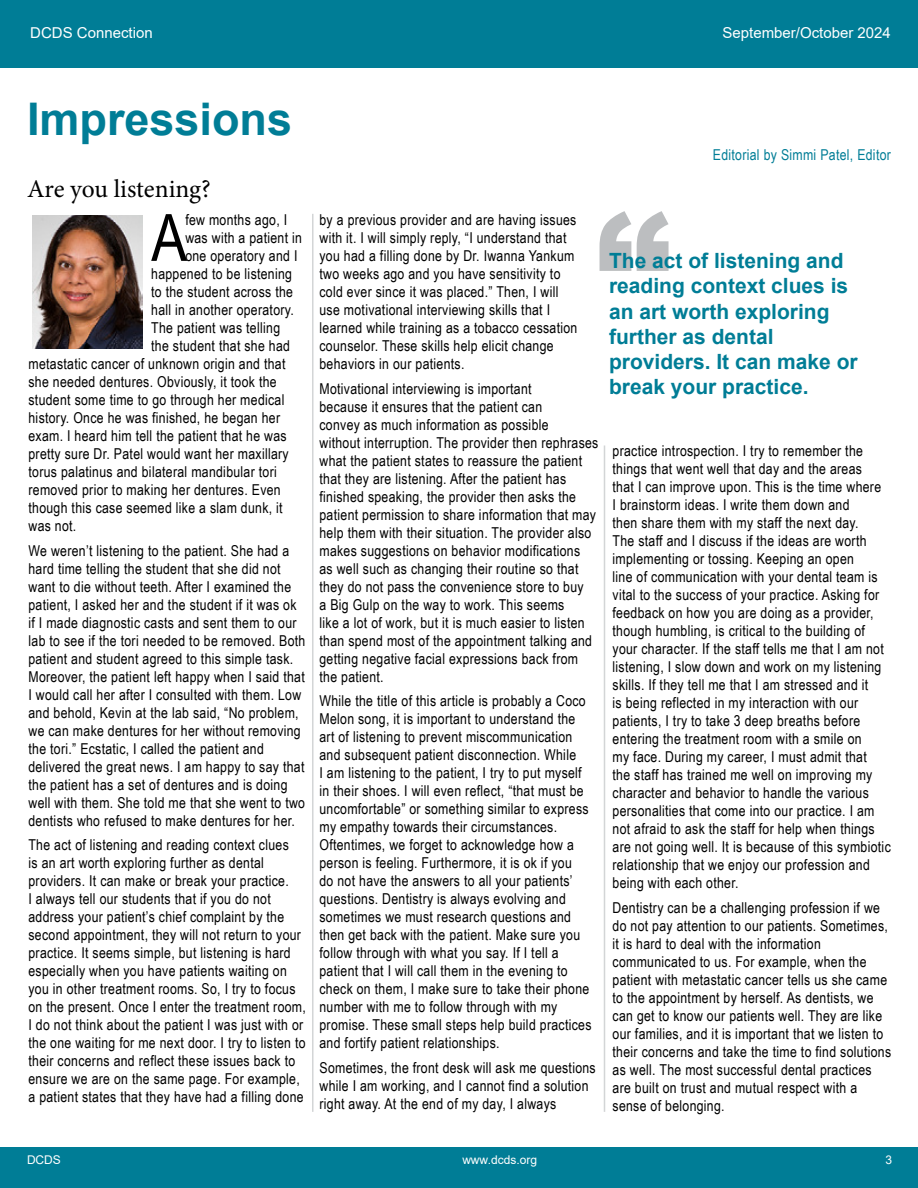
<style>
.page{position:relative;width:918px;height:1188px;background:#fff}
.page>*{position:absolute;margin:0;border:0;box-sizing:border-box;transform-origin:0 0}
.t1{font:900 150px "Arial";color:#bcbec0}
.t2{font:65.25px "Arial Narrow";color:#000}
.t3{font:700 45px "Arial";color:#007d96}
.t4{font:25.5px "Minion Pro";letter-spacing:-.005em;color:#000}
.t5{font:700 21px/25.2px "Arial";color:#007d96}
.t6{font:15px/18px "Arial Narrow";letter-spacing:.02em;color:#000}
.t7{font:15px "Arial";color:#fff}
.t8{font:15px "Arial Narrow";letter-spacing:.02em;color:#007d96}
.t9{font:12px "Arial";color:#fff}
</style>
<div class="page">
<div style="left:0;top:0;width:918px;height:60px;background:#007d96"></div>
<div style="left:0;top:51px;width:918px;height:17px;background:#007d96"></div>
<div style="left:0;top:1148px;width:918px;height:40px;background:#007d96"></div>
<hr style="left:312px;top:214px;width:2px;height:898px;background:#d3d5d6">
<hr style="left:604px;top:446px;width:1px;height:666px;background:#d3d5d6">
<img style="left:33px;top:216px;width:110px;height:133px">
<p class="t7" style="left:30px;top:22px;width:124px">DCDS Connection</p>
<p class="t7" style="left:723px;top:22px;width:170px">September/October 2024</p>
<h3 class="t3" style="left:27px;top:88px;width:267px">Impressions</h3>
<h3 class="t4" style="left:27px;top:172px;width:185px">Are you listening?</h3>
<h2 class="t2" style="left:151px;top:190px;width:37px">A</h2>
<p class="t6" style="left:185px;top:210px;width:103px">few months ago, I</p>
<p class="t6" style="left:185px;top:228px;width:118px">was with a patient in</p>
<p class="t6" style="left:185px;top:246px;width:114px">one operatory and I</p>
<p class="t6" style="left:151px;top:264px;width:142px">happened to be listening</p>
<p class="t6" style="left:151px;top:282px;width:143px">to the student across the</p>
<p class="t6" style="left:151px;top:300px;width:144px">hall in another operatory.</p>
<p class="t6" style="left:151px;top:318px;width:130px">The patient was telling</p>
<p class="t6" style="left:151px;top:336px;width:140px">the student that she had</p>
<p class="t6" style="left:29px;top:354px;width:258px">metastatic cancer of unknown origin and that</p>
<p class="t6" style="left:29px;top:372px;width:250px">she needed dentures. Obviously, it took the</p>
<p class="t6" style="left:29px;top:390px;width:258px">student some time to go through her medical</p>
<p class="t6" style="left:29px;top:408px;width:253px">history. Once he was finished, he began her</p>
<p class="t6" style="left:29px;top:426px;width:260px">exam. I heard him tell the patient that he was</p>
<p class="t6" style="left:29px;top:444px;width:262px">pretty sure Dr. Patel would want her maxillary</p>
<p class="t6" style="left:29px;top:462px;width:250px">torus palatinus and bilateral mandibular tori</p>
<p class="t6" style="left:29px;top:480px;width:254px">removed prior to making her dentures. Even</p>
<p class="t6" style="left:29px;top:498px;width:256px">though this case seemed like a slam dunk, it</p>
<p class="t6" style="left:29px;top:516px;width:49px">was not.</p>
<p class="t6" style="left:29px;top:541px;width:278px">We weren’t listening to the patient. She had a hard time telling the student that she did not want to die without teeth. After I examined the patient, I asked her and the student if it was ok if I made diagnostic casts and sent them to our lab to see if the tori needed to be removed. Both patient and student agreed to this simple task.<br>Moreover, the patient left happy when I said that I would call her after I consulted with them. Low and behold, Kevin at the lab said, “No problem, we can make dentures for her without removing the tori.” Ecstatic, I called the patient and delivered the great news. I am happy to say that the patient has a set of dentures and is doing well with them. She told me that she went to two dentists who refused to make dentures for her.</p>
<p class="t6" style="left:29px;top:836px;width:279px">The act of listening and reading context clues<br>is an art worth exploring further as dental providers. It can make or break your practice.<br>I always tell our students that if you do not address your patient’s chief complaint by the second appointment, they will not return to your practice. It seems simple, but listening is hard especially when you have patients waiting on you in other treatment rooms. So, I try to focus on the present. Once I enter the treatment room, I do not think about the patient I was just with or the one waiting for me next door. I try to listen to their concerns and reflect these issues back to ensure we are on the same page. For example, a patient states that they have had a filling done</p>
<p class="t8" style="left:713px;top:143px;width:180px">Editorial by Simmi Patel, Editor</p>
<h1 class="t1" style="left:596px;top:158px;width:76px">“</h1>
<p class="t6" style="left:320px;top:210px;width:259px">by a previous provider and are having issues with it. I will simply reply, “I understand that you had a filling done by Dr. Iwanna Yankum two weeks ago and you have sensitivity to cold ever since it was placed.” Then, I will use motivational interviewing skills that I learned while training as a tobacco cessation counselor. These skills help elicit change behaviors in our patients.</p>
<p class="t6" style="left:320px;top:379px;width:280px">Motivational interviewing is important<br>because it ensures that the patient can<br>convey as much information as possible<br>without interruption. The provider then rephrases what the patient states to reassure the patient that they are listening. After the patient has finished speaking, the provider then asks the patient permission to share information that may help them with their situation. The provider also makes suggestions on behavior modifications<br>as well such as changing their routine so that they do not pass the convenience store to buy<br>a Big Gulp on the way to work. This seems<br>like a lot of work, but it is much easier to listen than spend most of the appointment talking and getting negative facial expressions back from the patient.</p>
<p class="t6" style="left:320px;top:691px;width:273px">While the title of this article is probably a Coco Melon song, it is important to understand the art of listening to prevent miscommunication and subsequent patient disconnection. While<br>I am listening to the patient, I try to put myself in their shoes. I will even reflect, “that must be uncomfortable” or something similar to express my empathy towards their circumstances.<br>Oftentimes, we forget to acknowledge how a person is feeling. Furthermore, it is ok if you<br>do not have the answers to all your patients’ questions. Dentistry is always evolving and sometimes we must research questions and then get back with the patient. Make sure you follow through with what you say. If I tell a patient that I will call them in the evening to check on them, I make sure to take their phone number with me to follow through with my promise. These small steps help build practices and fortify patient relationships.</p>
<p class="t6" style="left:320px;top:1058px;width:278px">Sometimes, the front desk will ask me questions while I am working, and I cannot find a solution right away. At the end of my day, I always</p>
<h3 class="t5" style="left:609px;top:248px;width:250px">The act of listening and reading context clues is an art worth exploring further as dental providers. It can make or break your practice.</h3>
<p class="t6" style="left:613px;top:442px;width:280px">practice introspection. I try to remember the things that went well that day and the areas<br>that I can improve upon. This is the time where<br>I brainstorm ideas. I write them down and<br>then share them with my staff the next day.<br>The staff and I discuss if the ideas are worth implementing or tossing. Keeping an open<br>line of communication with your dental team is vital to the success of your practice. Asking for feedback on how you are doing as a provider, though humbling, is critical to the building of your character. If the staff tells me that I am not listening, I slow down and work on my listening skills. If they tell me that I am stressed and it<br>is being reflected in my interaction with our patients, I try to take 3 deep breaths before entering the treatment room with a smile on<br>my face. During my career, I must admit that<br>the staff has trained me well on improving my character and behavior to handle the various personalities that come into our practice. I am not afraid to ask the staff for help when things are not going well. It is because of this symbiotic relationship that we enjoy our profession and being with each other.</p>
<p class="t6" style="left:613px;top:898px;width:280px">Dentistry can be a challenging profession if we do not pay attention to our patients. Sometimes, it is hard to deal with the information communicated to us. For example, when the patient with metastatic cancer tells us she came to the appointment by herself. As dentists, we can get to know our patients well. They are like our families, and it is important that we listen to their concerns and take the time to find solutions as well. The most successful dental practices are built on trust and mutual respect with a sense of belonging.</p>
<p class="t9" style="left:27px;top:1152px;width:35px">DCDS</p>
<p class="t9" style="left:462px;top:1152px;width:76px">www.dcds.org</p>
<p class="t9" style="left:885px;top:1152px;width:8px">3</p>
</div>
